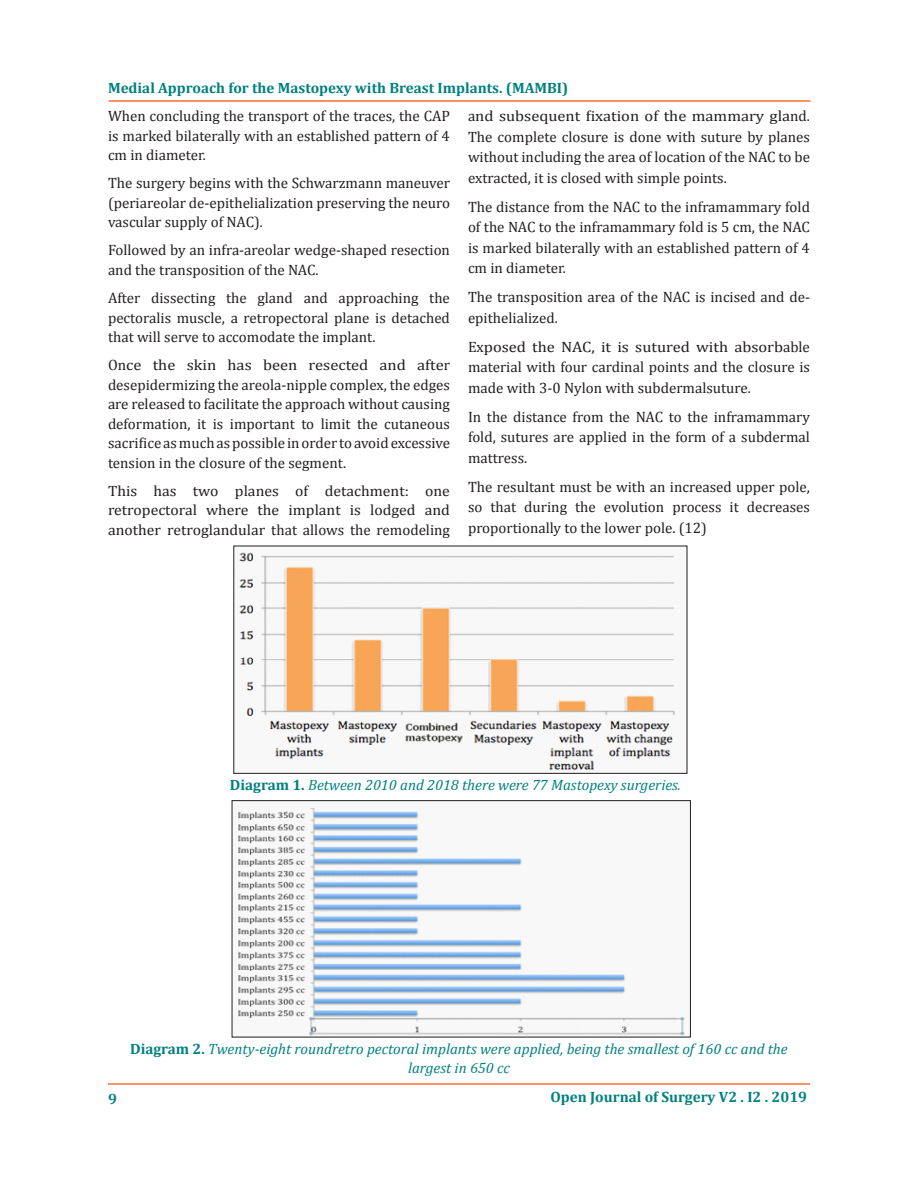
<style>
.page{position:relative;width:918px;height:1188px;background:#fff}
.page>*{position:absolute;margin:0;border:0;box-sizing:border-box;transform-origin:0 0}
.t1{font:15px/19.5px "Cambria";color:#231f20;text-align:justify}
.t2{font:italic 15px/19.5px "Cambria";color:#008080;text-align:center}
.t3{font:15px/19.5px "Cambria";color:#231f20;text-align:justify;scale:1.05 1}
.t4{font:700 15px "Cambria";color:#008080}
.s1{font-weight:700;font-style:normal}
</style>
<div class="page">
<hr style="left:108px;top:1083px;width:702px;height:2px;background:#f37232">
<hr style="left:108px;top:100px;width:702px;height:2px;background:#f37232">
<img style="left:239px;top:552px;width:436px;height:218px">
<div style="left:234px;top:546px;width:453px;height:228px;border:1px solid #231f20"></div>
<img style="left:238px;top:807px;width:447px;height:228px">
<div style="left:232px;top:800px;width:459px;height:237px;border:1px solid #231f20"></div>
<p class="t4" style="left:108px;top:77px;width:462px">Medial Approach for the Mastopexy with Breast Implants. (MAMBI)</p>
<p class="t1" style="left:108px;top:106px;width:343px">When concluding the transport of the traces, the CAP is marked bilaterally with an established pattern of 4 cm in diameter.</p>
<p class="t1" style="left:108px;top:173px;width:344px">The surgery begins with the Schwarzmann maneuver (periareolar de-epithelialization preserving the neuro vascular supply of NAC).</p>
<p class="t1" style="left:108px;top:241px;width:344px">Followed by an infra-areolar wedge-shaped resection and the transposition of the NAC.</p>
<p class="t1" style="left:108px;top:288px;width:343px">After dissecting the gland and approaching the pectoralis muscle, a retropectoral plane is detached that will serve to accomodate the implant.</p>
<p class="t1" style="left:108px;top:355px;width:344px">Once the skin has been resected and after desepidermizing the areola-nipple complex, the edges are released to facilitate the approach without causing deformation, it is important to limit the cutaneous sacrifice as much as possible in order to avoid excessive tension in the closure of the segment.</p>
<p class="t3" style="left:108px;top:481px;width:327px">This has two planes of detachment: one retropectoral where the implant is lodged and another retroglandular that allows the remodeling</p>
<p class="t1" style="left:468px;top:106px;width:344px;line-height:20.5px">and subsequent fixation of the mammary gland.<br>The complete closure is done with suture by planes without including the area of location of the NAC to be extracted, it is closed with simple points.</p>
<p class="t1" style="left:468px;top:196px;width:344px;line-height:20.5px">The distance from the NAC to the inframammary fold of the NAC to the inframammary fold is 5 cm, the NAC is marked bilaterally with an established pattern of 4 cm in diameter.</p>
<p class="t1" style="left:468px;top:287px;width:344px;line-height:20.4px">The transposition area of the NAC is incised and de&shy;epithelialized.</p>
<p class="t1" style="left:468px;top:336px;width:343px;line-height:20.4px">Exposed the NAC, it is sutured with absorbable material with four cardinal points and the closure is made with 3-0 Nylon with subdermalsuture.</p>
<p class="t1" style="left:468px;top:407px;width:344px;line-height:20.4px">In the distance from the NAC to the inframammary fold, sutures are applied in the form of a subdermal mattress.</p>
<p class="t1" style="left:468px;top:477px;width:344px;line-height:20.4px">The resultant must be with an increased upper pole, so that during the evolution process it decreases proportionally to the lower pole. (12)</p>
<p class="t2" style="left:230px;top:774px;width:452px"><span class="s1">Diagram 1.</span> Between 2010 and 2018 there were 77 Mastopexy surgeries.</p>
<p class="t2" style="left:130px;top:1038px;width:659px"><span class="s1">Diagram 2.</span> Twenty-eight roundretro pectoral implants were applied, being the smallest of 160 cc and the largest in 650 cc</p>
<p class="t4" style="left:108px;top:1089px;width:10px">9</p>
<p class="t4" style="left:551px;top:1086px;width:258px">Open Journal of Surgery V2 . I2 . 2019</p>
</div>
